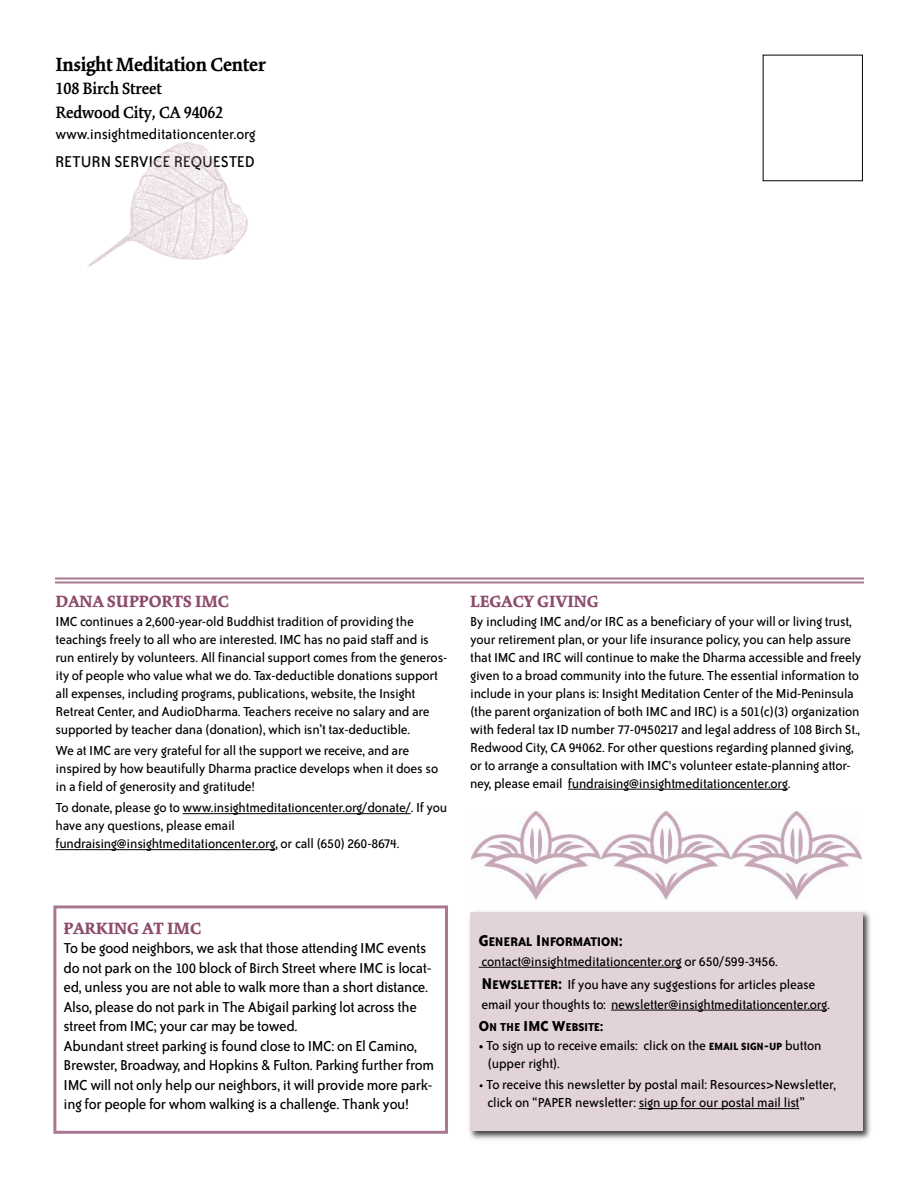
<style>
.page{position:relative;width:918px;height:1188px;background:#fff}
.page>*{position:absolute;margin:0;border:0;box-sizing:border-box;transform-origin:0 0}
.t1{font:700 21px "Kinesis Std";letter-spacing:-.01em;color:#000}
.t2{font:900 18px "Kinesis Std";color:#8d4c6c}
.t3{font:600 18px/23.9px "Kinesis Std";letter-spacing:-.01em;color:#000}
.t4{font:18px "Bailey Sans ITC";letter-spacing:-.01em;color:#000}
.t5{font:16.5px/19.5px "Bailey Sans ITC";letter-spacing:-.02em;color:#000}
.t6{font:15px/18px "Bailey Sans ITC";letter-spacing:-.015em;color:#000}
.t7{font:700 14.4px "Bailey Sans ITC";letter-spacing:-.015em;color:#000}
.t8{font:700 13.2px "Bailey Sans ITC";letter-spacing:-.015em;color:#000}
.s1{font-size:18px}
.s2{font-weight:700;font-size:18px}
.s3{font-weight:700;font-size:14.4px}
.s4{font-size:16.5px}
.s5{font-weight:700}
.s6{font-weight:700;font-size:12px}
</style>
<div class="page">
<img style="left:471px;top:811px;width:390px;height:88px">
<hr style="left:55px;top:578px;width:809px;height:2px;background:#8d4c6c;opacity:.75">
<hr style="left:55px;top:581px;width:809px;height:2px;background:#8d4c6c;opacity:.75">
<img style="left:87px;top:142px;width:161px;height:125px">
<img style="left:469px;top:911px;width:402px;height:229px">
<div style="left:470px;top:913px;width:393px;height:218px;background:#e2d2da"></div>
<hr style="left:479px;top:967px;width:56px;height:1px;background:#000">
<hr style="left:535px;top:967px;width:147px;height:1px;background:#000">
<hr style="left:611px;top:1010px;width:216px;height:1px;background:#000">
<hr style="left:639px;top:1108px;width:160px;height:1px;background:#000">
<hr style="left:183px;top:813px;width:228px;height:1px;background:#000">
<hr style="left:56px;top:849px;width:219px;height:1px;background:#000">
<div style="left:53px;top:905px;width:395px;height:229px;border:3px solid #8d4c6c"></div>
<hr style="left:568px;top:789px;width:220px;height:1px;background:#000">
<h1 class="t1" style="left:56px;top:56px;width:211px">Insight Meditation Center</h1>
<p class="t3" style="left:56px;top:76px;width:169px">108 Birch Street<br>Redwood City, CA 94062</p>
<p class="t5" style="left:56px;top:125px;width:202px">www.insightmeditationcenter.org</p>
<p class="t4" style="left:55px;top:155px;width:201px">RETURN SERVICE REQUESTED</p>
<p class="t2" style="left:56px;top:590px;width:175px">DANA SUPPORTS IMC</p>
<p class="t6" style="left:56px;top:613px;width:393px">IMC continues a 2,600-year-old Buddhist tradition of providing the teachings freely to all who are interested. IMC has no paid staff and is run entirely by volunteers. All financial support comes from the generos&shy;ity of people who value what we do. Tax-deductible donations support all expenses, including programs, publications, website, the Insight Retreat Center, and AudioDharma. Teachers receive no salary and are supported by teacher dana (donation), which isn’t tax-deductible.</p>
<p class="t6" style="left:56px;top:742px;width:384px">We at IMC are very grateful for all the support we receive, and are inspired by how beautifully Dharma practice develops when it does so in a field of generosity and gratitude!</p>
<p class="t6" style="left:56px;top:800px;width:393px">To donate, please go to www.insightmeditationcenter.org/donate/. If you have any questions, please email fundraising@insightmeditationcenter.org, or call (650) 260-8674.</p>
<p class="t2" style="left:470px;top:590px;width:130px">LEGACY GIVING</p>
<p class="t6" style="left:470px;top:613px;width:393px">By including IMC and/or IRC as a beneficiary of your will or living trust, your retirement plan, or your life insurance policy, you can help assure that IMC and IRC will continue to make the Dharma accessible and freely given to a broad community into the future. The essential information to include in your plans is: Insight Meditation Center of the Mid-Peninsula (the parent organization of both IMC and IRC) is a 501(c)(3) organization with federal tax ID number 77-0450217 and legal address of 108 Birch St., Redwood City, CA 94062. For other questions regarding planned giving, or to arrange a consultation with IMC's volunteer estate-planning attor&shy;ney, please email fundraising@insightmeditationcenter.org.</p>
<p class="t2" style="left:64px;top:917px;width:139px">PARKING AT IMC</p>
<p class="t5" style="left:64px;top:940px;width:372px">To be good neighbors, we ask that those attending IMC events do not park on the 100 block of Birch Street where IMC is locat&shy;ed, unless you are not able to walk more than a short distance.<br>Also, please do not park in The Abigail parking lot across the street from IMC; your car may be towed.<br>Abundant street parking is found close to IMC: on El Camino, Brewster, Broadway, and Hopkins &amp; Fulton. Parking further from IMC will not only help our neighbors, it will provide more park&shy;ing for people for whom walking is a challenge. Thank you!</p>
<p class="t7" style="left:479px;top:937px;width:146px"><span class="s1">G</span>ENERAL <span class="s1">I</span>NFORMATION<span class="s1">:</span></p>
<p class="t6" style="left:481px;top:951px;width:336px;line-height:23.2px">contact@insightmeditationcenter.org or 650/599-3456.<br><span class="s2">N</span><span class="s3">EWSLETTER</span><span class="s2">:</span> If you have any suggestions for articles please</p>
<p class="t6" style="left:481px;top:996px;width:350px">email your thoughts to: newsletter@insightmeditationcenter.org.</p>
<p class="t8" style="left:479px;top:1022px;width:126px"><span class="s4">O</span>N THE <span class="s4">IMC W</span>EBSITE<span class="s4">:</span></p>
<p class="t6" style="left:488px;top:1037px;width:336px;text-indent:-9px"><span class="s5">•</span> To sign up to receive emails: click on the <span class="s6">EMAIL SIGN</span><span class="s5">-</span><span class="s6">UP</span> button (upper right).</p>
<p class="t6" style="left:488px;top:1077px;width:350px;text-indent:-9px">• To receive this newsletter by postal mail: Resources&gt;Newsletter, click on “PAPER newsletter: sign up for our postal mail list”</p>
</div>
